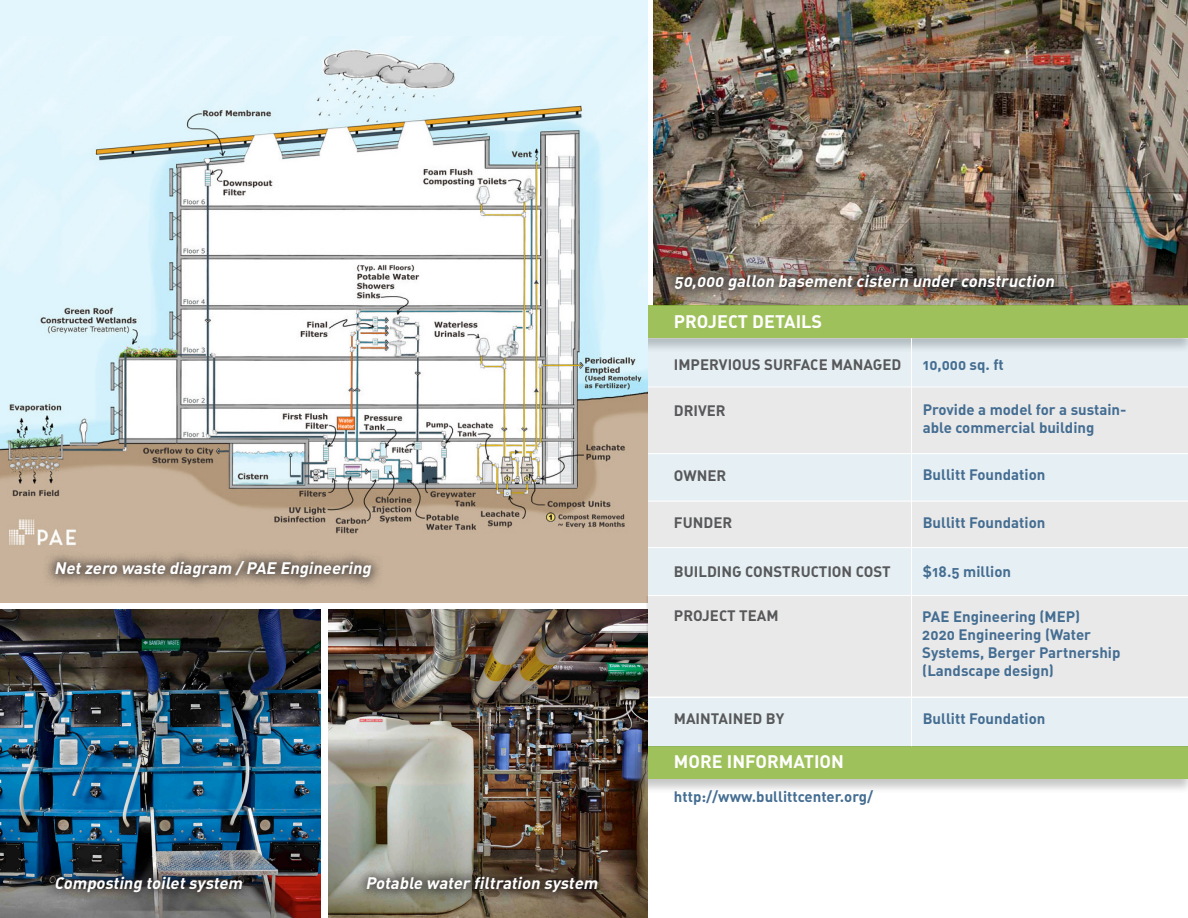
<style>
.page{position:relative;width:1188px;height:918px;background:#fff}
.page>*{position:absolute;margin:0;border:0;box-sizing:border-box;transform-origin:0 0}
.Section_Header{font:18px "DIN Bold Alternate";color:#fff}
.Image_Source{font:italic 16.5px "DIN Bold Alternate";color:#fff}
.Project_Detail_Body{font:15px/18px "DIN Bold Alternate";color:#446d92}
.Detail_Section_Heade{font:15px "DIN Bold Alternate";color:#57585a}
</style>
<div class="page">
<img style="left:654px;top:0;width:534px;height:304px">
<img style="left:329px;top:609px;width:319px;height:309px">
<img style="left:0;top:609px;width:320px;height:309px">
<div style="left:627px;top:304px;width:561px;height:50px;background:#c8c8c9"></div>
<div style="left:648px;top:305px;width:540px;height:33px;background:#9fc15b"></div>
<div style="left:627px;top:745px;width:561px;height:50px;background:#57585a;opacity:.4"></div>
<div style="left:648px;top:746px;width:540px;height:33px;background:#9fc15b"></div>
<div style="left:0;top:27px;width:648px;height:576px;background:#c8b29b"></div>
<img style="left:0;top:35px;width:648px;height:511px">
<div style="left:0;top:0;width:648px;height:35px;background:#e3f6fd"></div>
<div style="left:648px;top:698px;width:540px;height:48px;background:#e6eff3"></div>
<div style="left:648px;top:501px;width:540px;height:46px;background:#e9e9e9"></div>
<div style="left:648px;top:547px;width:540px;height:48px;background:#e6eff3"></div>
<div style="left:648px;top:453px;width:540px;height:48px;background:#e6eff3"></div>
<svg style="left:648px;top:339px;width:540px;height:48px;background:#dfe8ec"></svg>
<div style="left:648px;top:388px;width:540px;height:65px;background:#e9e9e9"></div>
<div style="left:646px;top:596px;width:542px;height:101px;background:#e9e9e9"></div>
<hr style="left:911px;top:338px;width:1px;height:408px;background:#fff">
<hr style="left:648px;top:453px;width:540px;height:1px;background:#fff">
<hr style="left:648px;top:501px;width:540px;height:1px;background:#fff">
<hr style="left:648px;top:547px;width:540px;height:1px;background:#fff">
<div style="left:354px;top:864px;width:256px;height:42px;background:#231f20;opacity:.75"></div>
<div style="left:42px;top:864px;width:214px;height:41px;background:#231f20;opacity:.75"></div>
<div style="left:42px;top:548px;width:342px;height:43px;background:#231f20;opacity:.75"></div>
<div style="left:662px;top:262px;width:405px;height:41px;background:#231f20;opacity:.75"></div>
<p class="Image_Source" style="left:54px;top:558px;width:322px">Netzero waste diagram / PAE Engineering</p>
<p class="Image_Source" style="left:54px;top:873px;width:193px">Composting toiletsystem</p>
<p class="Image_Source" style="left:365px;top:872px;width:237px">Potable water filtration system</p>
<p class="Image_Source" style="left:674px;top:270px;width:385px">50,000 gallon basementcistern under construction</p>
<p class="Section_Header" style="left:674px;top:309px;width:150px">PROJECT DETAILS</p>
<p class="Detail_Section_Heade" style="left:674px;top:355px;width:229px">IMPERVIOUS SURFACE MANAGED</p>
<p class="Detail_Section_Heade" style="left:674px;top:401px;width:53px">DRIVER</p>
<p class="Detail_Section_Heade" style="left:674px;top:466px;width:54px">OWNER</p>
<p class="Detail_Section_Heade" style="left:674px;top:513px;width:60px">FUNDER</p>
<p class="Detail_Section_Heade" style="left:674px;top:561px;width:218px">BUILDING CONSTRUCTION COST</p>
<p class="Detail_Section_Heade" style="left:674px;top:606px;width:106px">PROJECT TEAM</p>
<p class="Detail_Section_Heade" style="left:674px;top:709px;width:112px">MAINTAINED BY</p>
<p class="Section_Header" style="left:674px;top:750px;width:172px">MORE INFORMATION</p>
<p class="Project_Detail_Body" style="left:674px;top:787px;width:201px">http://www.bullittcenter.org/</p>
<p class="Project_Detail_Body" style="left:923px;top:355px;width:83px">10,000 sq. ft</p>
<p class="Project_Detail_Body" style="left:923px;top:400px;width:205px">Provide a model for a sustain&shy;able commercial building</p>
<p class="Project_Detail_Body" style="left:923px;top:465px;width:124px">Bullitt Foundation</p>
<p class="Project_Detail_Body" style="left:923px;top:513px;width:124px">Bullitt Foundation</p>
<p class="Project_Detail_Body" style="left:923px;top:562px;width:90px">$18.5 million</p>
<p class="Project_Detail_Body" style="left:922px;top:606px;width:160px">PAE Engineering (MEP)</p>
<p class="Project_Detail_Body" style="left:922px;top:624px;width:200px">2020 Engineering (Water<br>Systems, Berger Partnership (Landscape design)</p>
<p class="Project_Detail_Body" style="left:923px;top:709px;width:124px">Bullitt Foundation</p>
</div>
